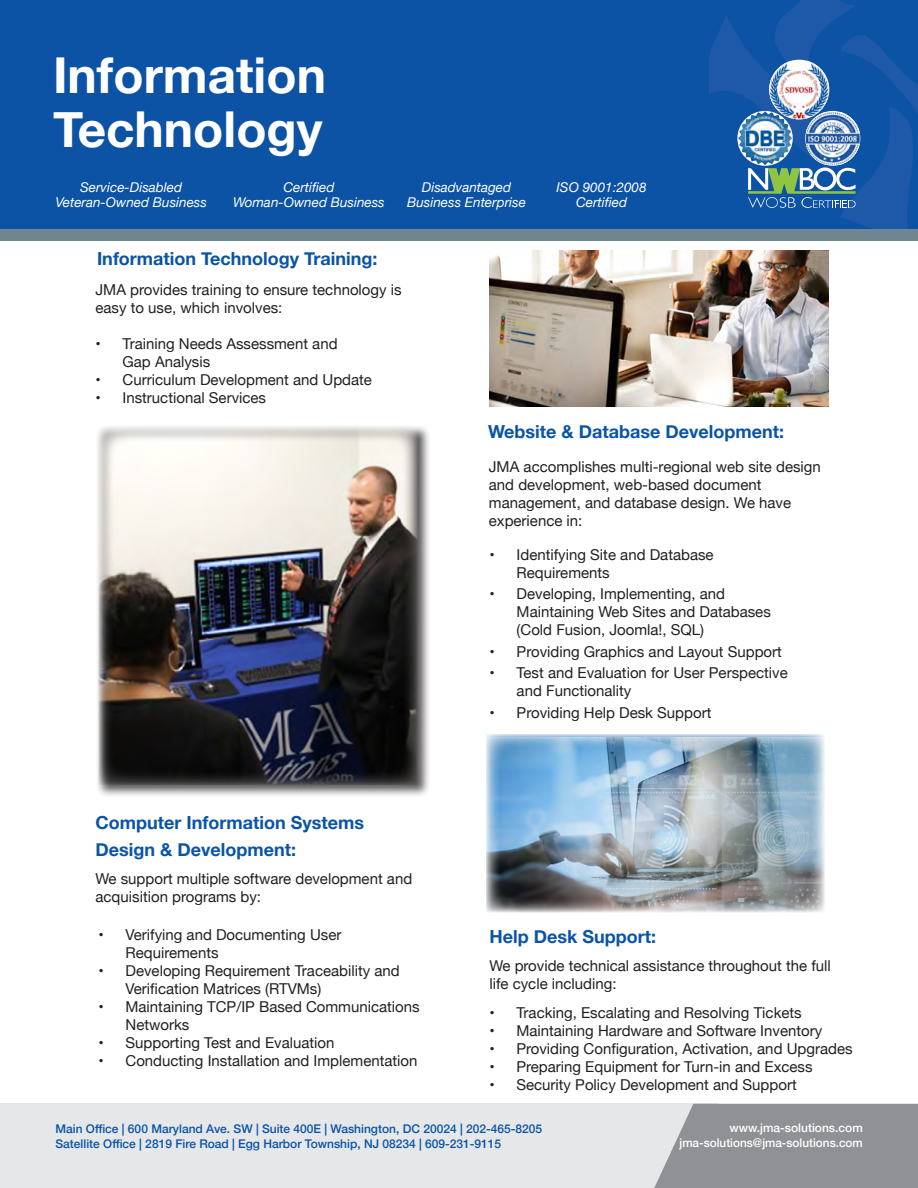
<style>
.page{position:relative;width:918px;height:1188px;background:#fff}
.page>*{position:absolute;margin:0;border:0;box-sizing:border-box;transform-origin:0 0}
.t1{font:700 49.5px "Helvetica Neue";color:#fff}
.t2{font:700 18px/27px "Helvetica Neue";color:#0a54a6}
.t3{font:15px/18px "Helvetica Neue";color:#231f20}
.t4{font:italic 13.5px/15px "Helvetica Neue";color:#fff;text-align:center}
.t5{font:500 12px "Helvetica Neue";color:#0a54a6}
.t6{font:500 12px "Helvetica Neue";color:#fff}
</style>
<div class="page">
<svg style="left:486px;top:734px;width:338px;height:4px"></svg>
<img style="left:486px;top:738px;width:339px;height:174px">
<img style="left:489px;top:250px;width:340px;height:157px">
<div style="left:95px;top:424px;width:336px;height:374px;background:#231f20;opacity:.75"></div>
<img style="left:99px;top:427px;width:319px;height:358px">
<div style="left:0;top:1104px;width:717px;height:84px;background:#e6e7e9"></div>
<svg style="left:654px;top:1104px;width:264px;height:84px;background:#95979a"></svg>
<div style="left:0;top:224px;width:918px;height:16px;background:#6f8590"></div>
<div style="left:0;top:0;width:918px;height:229px;background:#0c53a5"></div>
<svg style="left:709px;top:16px;width:204px;height:213px"></svg>
<svg style="left:773px;top:0;width:145px;height:129px"></svg>
<svg style="left:748px;top:167px;width:108px;height:41px"></svg>
<img style="left:806px;top:112px;width:54px;height:53px">
<img style="left:769px;top:61px;width:60px;height:58px">
<img style="left:738px;top:111px;width:54px;height:54px">
<p class="t1" style="left:53px;top:37px;width:274px">Information</p>
<p class="t1" style="left:53px;top:91px;width:271px">Technology</p>
<p class="t4" style="left:80px;top:180px;width:103px">Service-Disabled</p>
<p class="t4" style="left:55px;top:195px;width:153px">Veteran-Owned Business</p>
<p class="t4" style="left:283px;top:180px;width:53px">Certified</p>
<p class="t4" style="left:233px;top:195px;width:153px">Woman-Owned Business</p>
<p class="t2" style="left:97px;top:246px;width:282px">Information Technology Training:</p>
<p class="t4" style="left:422px;top:180px;width:91px">Disadvantaged</p>
<p class="t4" style="left:407px;top:195px;width:120px">Business Enterprise</p>
<p class="t3" style="left:96px;top:281px;width:308px">JMA provides training to ensure technology is easy to use, which involves:</p>
<p class="t3" style="left:123px;top:335px;width:217px;text-indent:-27px">• Training Needs Assessment and<br>Gap Analysis</p>
<p class="t3" style="left:96px;top:371px;width:278px">• Curriculum Development and Update</p>
<p class="t3" style="left:96px;top:389px;width:172px">• Instructional Services</p>
<p class="t4" style="left:557px;top:180px;width:92px">ISO 9001:2008<br>Certified</p>
<p class="t2" style="left:488px;top:419px;width:297px">Website &amp; Database Development:</p>
<p class="t3" style="left:489px;top:458px;width:334px">JMA accomplishes multi-regional web site design</p>
<p class="t3" style="left:489px;top:476px;width:274px">and development, web-based document</p>
<p class="t3" style="left:489px;top:494px;width:304px">management, and database design. We have</p>
<p class="t3" style="left:489px;top:512px;width:95px">experience in:</p>
<p class="t2" style="left:96px;top:810px;width:270px">Computer Information Systems<br>Design &amp; Development:</p>
<p class="t3" style="left:96px;top:871px;width:318px">We support multiple software development and acquisition programs by:</p>
<p class="t3" style="left:126px;top:926px;width:217px;text-indent:-27px">• Verifying and Documenting User<br>Requirements</p>
<p class="t3" style="left:126px;top:962px;width:276px;text-indent:-27px">• Developing Requirement Traceability and<br>Verification Matrices (RTVMs)</p>
<p class="t3" style="left:126px;top:998px;width:296px;text-indent:-27px">• Maintaining TCP/IP Based Communications<br>Networks</p>
<p class="t3" style="left:99px;top:1034px;width:237px">• Supporting Test and Evaluation</p>
<p class="t3" style="left:99px;top:1052px;width:321px">• Conducting Installation and Implementation</p>
<p class="t3" style="left:517px;top:546px;width:198px;text-indent:-27px">• Identifying Site and Database<br>Requirements</p>
<p class="t3" style="left:517px;top:586px;width:256px;text-indent:-27px">• Developing, Implementing, and<br>Maintaining Web Sites and Databases (Cold Fusion, Joomla!, SQL)</p>
<p class="t3" style="left:490px;top:643px;width:294px">• Providing Graphics and Layout Support</p>
<p class="t3" style="left:517px;top:665px;width:273px;text-indent:-27px">• Test and Evaluation for User Perspective and Functionality</p>
<p class="t3" style="left:490px;top:704px;width:223px">• Providing Help Desk Support</p>
<p class="t2" style="left:489px;top:924px;width:168px">Help Desk Support:</p>
<p class="t3" style="left:489px;top:957px;width:343px">We provide technical assistance throughout the full life cycle including:</p>
<p class="t3" style="left:489px;top:1004px;width:314px">• Tracking, Escalating and Resolving Tickets</p>
<p class="t3" style="left:489px;top:1022px;width:334px">• Maintaining Hardware and Software Inventory</p>
<p class="t3" style="left:489px;top:1040px;width:365px">• Providing Configuration, Activation, and Upgrades</p>
<p class="t3" style="left:489px;top:1058px;width:325px">• Preparing Equipment for Turn-in and Excess</p>
<p class="t3" style="left:489px;top:1076px;width:309px">• Security Policy Development and Support</p>
<p class="t5" style="left:56px;top:1120px;width:488px">Main Office | 600 Maryland Ave. SW | Suite 400E | Washington, DC 20024 | 202-465-8205</p>
<p class="t5" style="left:56px;top:1134px;width:447px">Satellite Office | 2819 Fire Road | Egg Harbor Township, NJ 08234 | 609-231-9115</p>
<p class="t6" style="left:730px;top:1118px;width:135px">www.jma-solutions.com</p>
<p class="t6" style="left:680px;top:1133px;width:185px">jma-solutions@jma-solutions.com</p>
</div>
